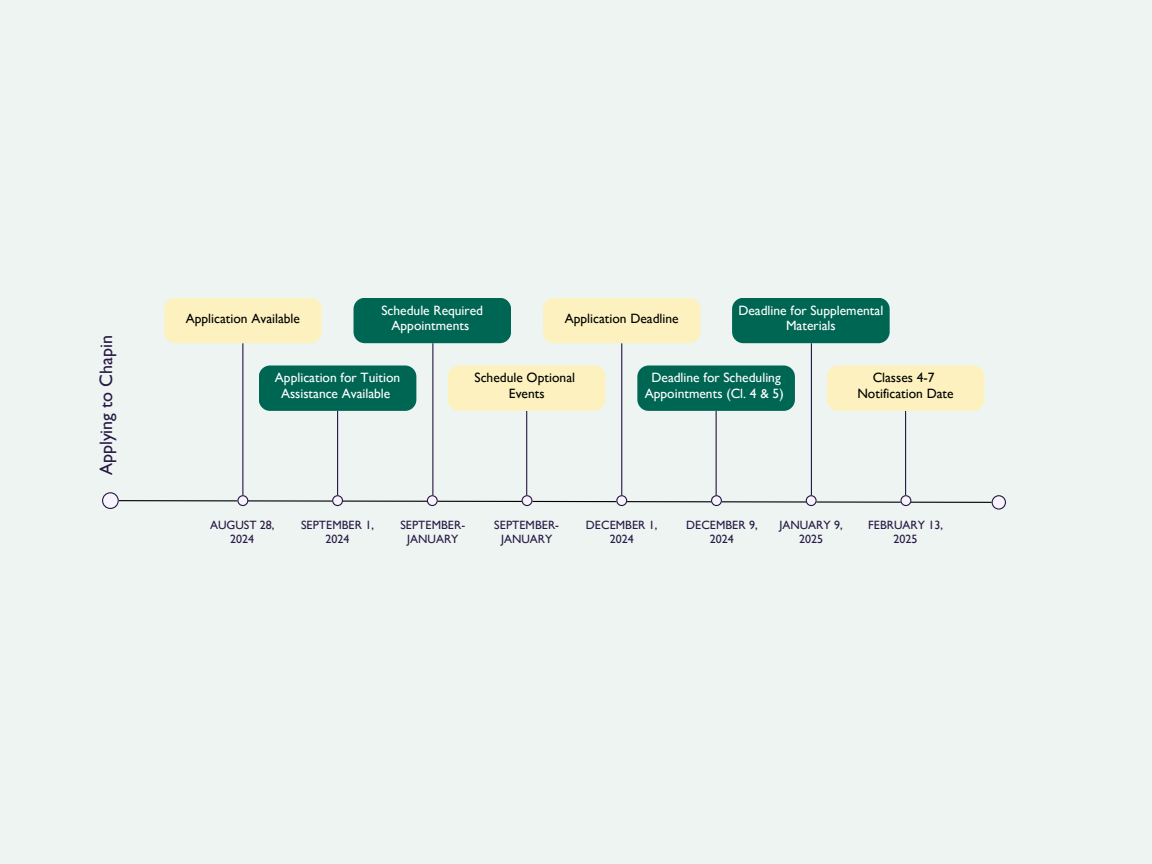
<style>
.page{position:relative;width:1152px;height:864px;background:#edf4f2}
.page>*{position:absolute;margin:0;border:0;box-sizing:border-box;transform-origin:0 0}
.t1{font:500 18px "Gill Sans MT Std";color:#271844}
.t2{font:500 13.5px/15.8px "Gill Sans MT Std";color:#fff;text-align:center}
.t3{font:500 13.5px/15.8px "Gill Sans MT Std";color:#000;text-align:center}
.t4{font:500 12px/14px "Gill Sans MT Std";color:#271844;text-align:center}
</style>
<div class="page">
<hr style="left:337px;top:411px;width:1px;height:90px;background:#271844">
<hr style="left:716px;top:411px;width:1px;height:90px;background:#271844">
<hr style="left:526px;top:411px;width:1px;height:90px;background:#271844">
<hr style="left:905px;top:411px;width:1px;height:90px;background:#271844">
<hr style="left:242px;top:343px;width:1px;height:158px;background:#271844">
<hr style="left:621px;top:343px;width:1px;height:158px;background:#271844">
<hr style="left:432px;top:343px;width:1px;height:158px;background:#271844">
<hr style="left:811px;top:343px;width:1px;height:158px;background:#271844">
<svg style="left:102px;top:492px;width:904px;height:18px"></svg>
<div style="left:164px;top:298px;width:158px;height:45px;background:#fdf2bf;border-radius:11px"></div>
<div style="left:543px;top:298px;width:158px;height:45px;background:#fdf2bf;border-radius:11px"></div>
<div style="left:259px;top:365px;width:157px;height:46px;background:#006654;border-radius:11px"></div>
<div style="left:637px;top:365px;width:158px;height:46px;background:#006654;border-radius:11px"></div>
<div style="left:448px;top:365px;width:158px;height:46px;background:#fdf2bf;border-radius:11px"></div>
<div style="left:827px;top:365px;width:157px;height:46px;background:#fdf2bf;border-radius:11px"></div>
<div style="left:354px;top:298px;width:157px;height:45px;background:#006654;border-radius:11px"></div>
<div style="left:732px;top:298px;width:158px;height:45px;background:#006654;border-radius:11px"></div>
<h2 class="t1" style="left:100px;top:475px;width:142px;rotate:-90deg">Applying to Chapin</h2>
<h2 class="t2" style="left:381px;top:304px;width:103px">Schedule Required<br>Appointments</h2>
<h2 class="t2" style="left:738px;top:304px;width:146px">Deadline for Supplemental<br>Materials</h2>
<h1 class="t3" style="left:186px;top:312px;width:116px">Application Available</h1>
<h2 class="t3" style="left:565px;top:312px;width:116px">Application Deadline</h2>
<h2 class="t2" style="left:275px;top:372px;width:127px">Application for Tuition<br>Assistance Available</h2>
<h2 class="t2" style="left:645px;top:372px;width:140px">Deadline for Scheduling<br>Appointments (Cl. 4 &amp; 5)</h2>
<h2 class="t3" style="left:475px;top:372px;width:102px">Schedule Optional<br>Events</h2>
<p class="t3" style="left:857px;top:372px;width:98px">Classes 4-7<br>Notification Date</p>
<p class="t4" style="left:210px;top:520px;width:66px">AUGUST 28,<br>2024</p>
<p class="t4" style="left:586px;top:520px;width:73px">DECEMBER 1,<br>2024</p>
<p class="t4" style="left:301px;top:520px;width:74px">SEPTEMBER 1,<br>2024</p>
<p class="t4" style="left:686px;top:520px;width:73px">DECEMBER 9,<br>2024</p>
<p class="t4" style="left:400px;top:520px;width:66px">SEPTEMBER-<br>JANUARY</p>
<p class="t4" style="left:779px;top:520px;width:65px">JANUARY 9,<br>2025</p>
<p class="t4" style="left:494px;top:520px;width:66px">SEPTEMBER-<br>JANUARY</p>
<p class="t4" style="left:868px;top:520px;width:76px">FEBRUARY 13,<br>2025</p>
</div>
